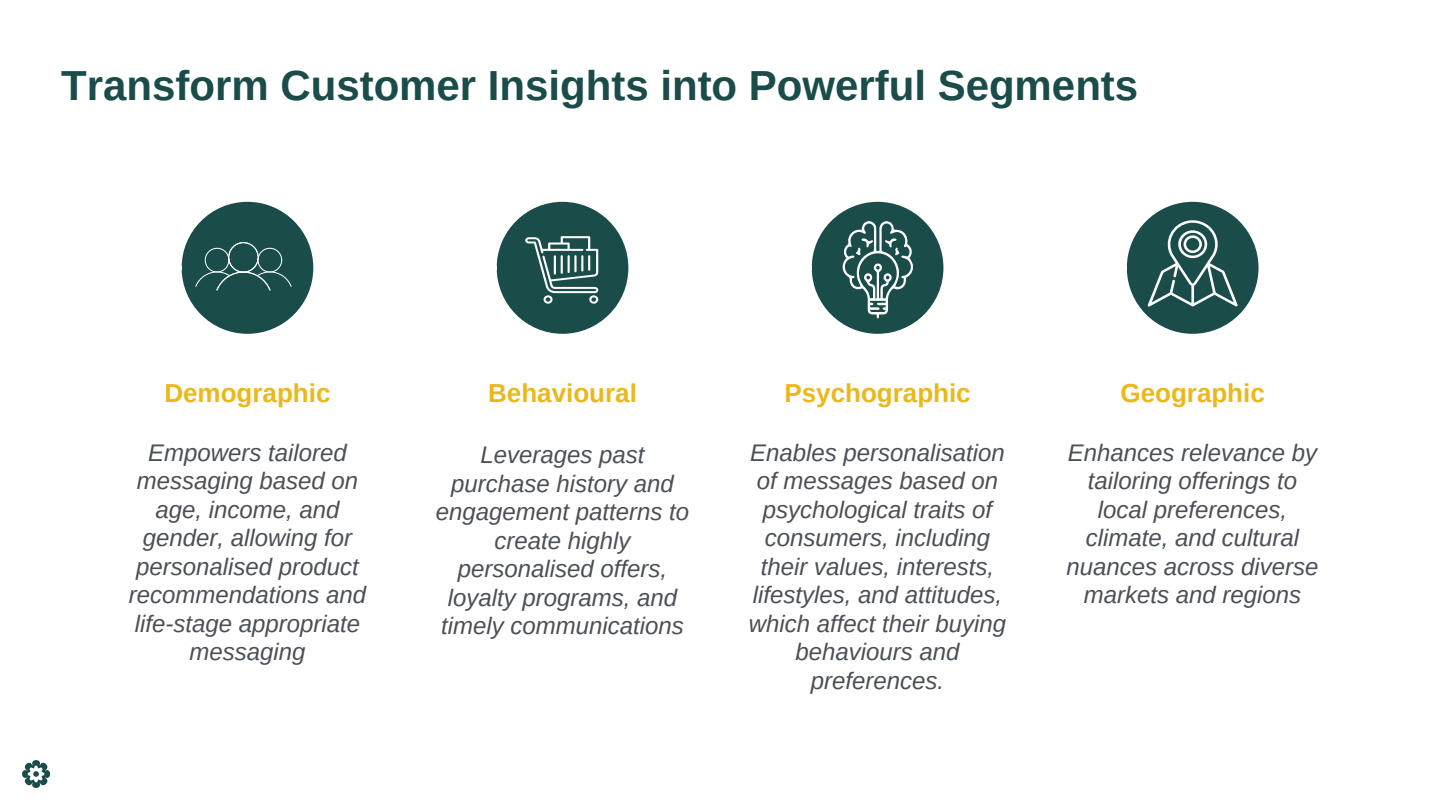
<style>
.page{position:relative;width:1440px;height:810px;background:#fff}
.page>*{position:absolute;margin:0;border:0;box-sizing:border-box;transform-origin:0 0}
.t1{font:700 42px "Arimo";color:#1a4c49}
.t2{font:700 26px "Arimo";color:#ebb81b}
.t3{font:italic 24px/28.5px "Arimo";color:#4a5056;text-align:center}
</style>
<div class="page">
<img style="left:22px;top:761px;width:27px;height:27px">
<svg style="left:181px;top:201px;width:133px;height:133px"></svg>
<div style="left:205px;top:248px;width:24px;height:24px;border:1px solid #fff;border-radius:50%"></div>
<svg style="left:496px;top:201px;width:133px;height:133px"></svg>
<svg style="left:811px;top:201px;width:133px;height:133px"></svg>
<svg style="left:1126px;top:201px;width:133px;height:133px"></svg>
<p class="t1" style="left:61px;top:62px;width:1079px">Transform Customer Insights into Powerful Segments</p>
<h2 class="t2" style="left:164px;top:379px;width:168px">Demographic</h2>
<p class="t3" style="left:129px;top:438px;width:239px">Empowers tailored messaging based on age, income, and gender, allowing for personalised product recommendations and life-stage appropriate messaging</p>
<h2 class="t2" style="left:488px;top:379px;width:150px">Behavioural</h2>
<p class="t3" style="left:436px;top:441px;width:255px">Leverages past purchase history and engagement patterns to create highly personalised offers, loyalty programs, and timely communications</p>
<p class="t2" style="left:784px;top:379px;width:188px">Psychographic</p>
<p class="t3" style="left:749px;top:438px;width:259px">Enables personalisation of messages based on psychological traits of consumers, including their values, interests, lifestyles, and attitudes, which affect their buying behaviours and preferences.</p>
<p class="t2" style="left:1120px;top:379px;width:146px">Geographic</p>
<p class="t3" style="left:1067px;top:438px;width:254px">Enhances relevance by tailoring offerings to local preferences, climate, and cultural nuances across diverse markets and regions</p>
</div>
